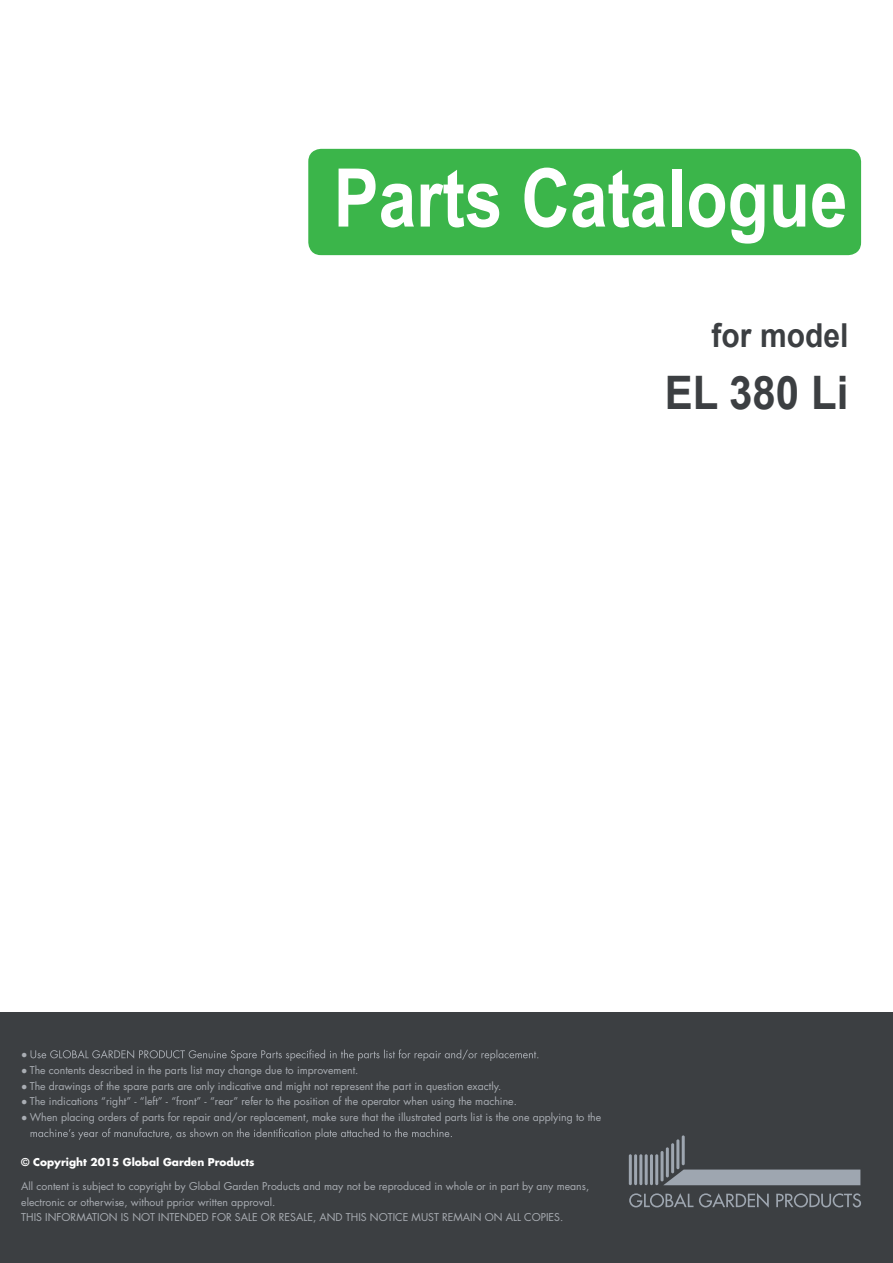
<style>
.page{position:relative;width:893px;height:1263px;background:#fff}
.page>*{position:absolute;margin:0;border:0;box-sizing:border-box;transform-origin:0 0}
.t1{font:700 81px "Arial";color:#fff;scale:.83 1}
.t2{font:700 46.2px "Arial";color:#3c3f42;scale:.91 1}
.t3{font:700 33px "Arial";color:#3c3f42;scale:.91 1}
.t4{font:10.5px/15.8px "Futura Std";color:#a9adb3}
.t5{font:700 10.5px "Futura Std";color:#fff}
.t6{font:10.5px "Arial";color:#a9adb3}
.s1{font-family:"Arial"}
</style>
<div class="page">
<div style="left:308px;top:149px;width:553px;height:106px;background:#3bb54a;border-radius:13px"></div>
<div style="left:0;top:1012px;width:893px;height:251px;background:#3c3f42"></div>
<svg style="left:31px;top:1049px;width:507px;height:12px"></svg>
<svg style="left:31px;top:1128px;width:421px;height:12px"></svg>
<hr style="left:639px;top:1154px;width:3px;height:31px;background:#9ea6b0">
<hr style="left:645px;top:1154px;width:3px;height:31px;background:#9ea6b0">
<hr style="left:650px;top:1154px;width:3px;height:31px;background:#9ea6b0">
<hr style="left:655px;top:1154px;width:3px;height:31px;background:#9ea6b0">
<hr style="left:629px;top:1154px;width:3px;height:31px;background:#9ea6b0">
<hr style="left:634px;top:1154px;width:3px;height:31px;background:#9ea6b0">
<hr style="left:661px;top:1151px;width:3px;height:30px;background:#9ea6b0">
<hr style="left:666px;top:1147px;width:3px;height:30px;background:#9ea6b0">
<hr style="left:671px;top:1143px;width:3px;height:30px;background:#9ea6b0">
<hr style="left:676px;top:1139px;width:3px;height:30px;background:#9ea6b0">
<hr style="left:682px;top:1135px;width:3px;height:30px;background:#9ea6b0">
<svg style="left:663px;top:1169px;width:197px;height:16px;background:#969ea7"></svg>
<svg style="left:629px;top:1193px;width:64px;height:14px"></svg>
<svg style="left:699px;top:1193px;width:70px;height:15px"></svg>
<svg style="left:776px;top:1193px;width:85px;height:14px"></svg>
<h1 class="t1" style="left:334px;top:145px;width:621px">Parts Catalogue</h1>
<h3 class="t3" style="left:712px;top:313px;width:152px">for model</h3>
<h2 class="t2" style="left:665px;top:362px;width:203px">EL 380 Li</h2>
<p class="t6" style="left:21px;top:1048px;width:8px">●</p>
<p class="t4" style="left:21px;top:1062px;width:339px"><span class="s1">●</span> The contents described in the parts list may change due to improvement.</p>
<p class="t4" style="left:21px;top:1078px;width:482px"><span class="s1">●</span> The drawings of the spare parts are only indicative and might not represent the part in question exactly.</p>
<p class="t4" style="left:21px;top:1094px;width:497px"><span class="s1">●</span> The indications “right” - “left” - “front” - “rear” refer to the position of the operator when using the machine.</p>
<p class="t4" style="left:21px;top:1109px;width:581px"><span class="s1">●</span> When placing orders of parts for repair and/or replacement, make sure that the illustrated parts list is the one applying to the</p>
<p class="t5" style="left:21px;top:1154px;width:235px">© Copyright 2015 Global Garden Products</p>
<p class="t4" style="left:21px;top:1178px;width:569px">All content is subject to copyright by Global Garden Products and may not be reproduced in whole or in part by any means, electronic or otherwise, without pprior written approval.<br>THIS INFORMATION IS NOT INTENDED FOR SALE OR RESALE, AND THIS NOTICE MUST REMAIN ON ALL COPIES.</p>
</div>
